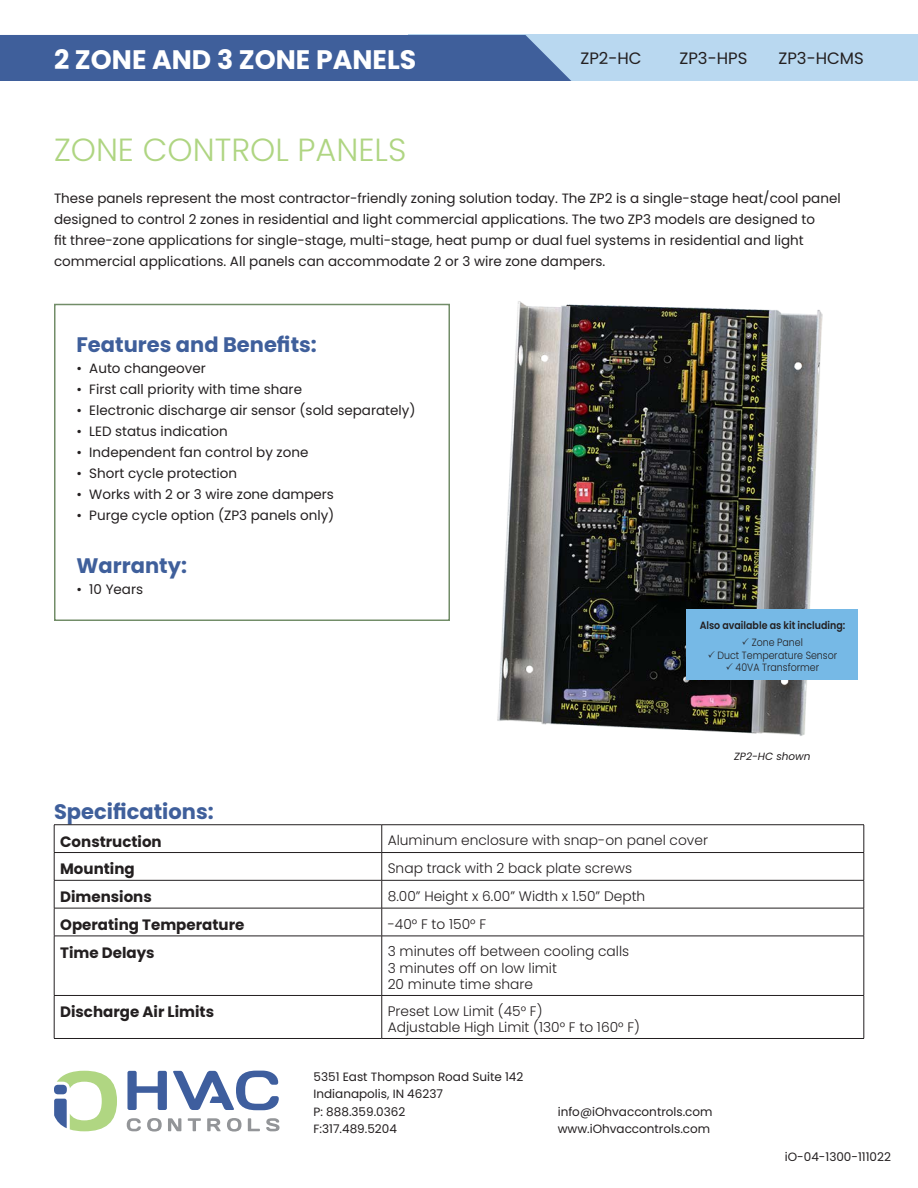
<style>
.page{position:relative;width:918px;height:1188px;background:#fff}
.page>*{position:absolute;margin:0;border:0;box-sizing:border-box;transform-origin:0 0}
.Header_2{font:300 31.95px "Poppins";color:#afd582}
.t1{font:700 26.7px "Poppins";color:#fff}
.t2{font:700 21px "Poppins";color:#3f5f9b}
.t3{font:16.5px "Poppins";color:#231f20}
.t4{font:700 15px "Poppins";color:#231f20}
.t5{font:300 13.8px "Poppins";color:#231f20}
.Body{font:13.5px/21px "Poppins";color:#231f20}
.Features{font:13.5px "Poppins";color:#231f20}
.t6{font:12px/17.4px "Poppins";color:#231f20}
.t7{font:300 10.5px "Poppins";color:#231f20;scale:.9 1}
.t8{font:600 10.5px "Poppins";color:#231f20;scale:.9 1}
.t9{font:italic 10.5px "Poppins";color:#231f20}
</style>
<div class="page">
<svg style="left:127px;top:1118px;width:14px;height:13px"></svg>
<svg style="left:147px;top:1118px;width:15px;height:14px"></svg>
<svg style="left:168px;top:1118px;width:13px;height:13px"></svg>
<svg style="left:188px;top:1118px;width:13px;height:13px"></svg>
<svg style="left:207px;top:1118px;width:14px;height:13px"></svg>
<svg style="left:227px;top:1118px;width:15px;height:14px"></svg>
<svg style="left:248px;top:1118px;width:12px;height:13px"></svg>
<svg style="left:266px;top:1118px;width:14px;height:13px"></svg>
<svg style="left:127px;top:1071px;width:40px;height:39px"></svg>
<svg style="left:173px;top:1071px;width:106px;height:39px"></svg>
<svg style="left:54px;top:1071px;width:63px;height:60px"></svg>
<div style="left:408px;top:35px;width:510px;height:46px;background:#b9d8f0"></div>
<div style="left:0;top:35px;width:571px;height:46px;background:#3f5f9b"></div>
<svg style="left:55px;top:825px;width:809px;height:213px"></svg>
<hr style="left:54px;top:824px;width:328px;height:1px;background:#231f20">
<hr style="left:382px;top:824px;width:482px;height:1px;background:#231f20">
<hr style="left:54px;top:852px;width:328px;height:1px;background:#231f20">
<hr style="left:382px;top:852px;width:482px;height:1px;background:#231f20">
<hr style="left:54px;top:880px;width:328px;height:1px;background:#231f20">
<hr style="left:382px;top:880px;width:482px;height:1px;background:#231f20">
<hr style="left:54px;top:908px;width:328px;height:1px;background:#231f20">
<svg style="left:54px;top:825px;width:1px;height:111px"></svg>
<hr style="left:382px;top:908px;width:482px;height:1px;background:#231f20">
<svg style="left:382px;top:825px;width:1px;height:111px"></svg>
<svg style="left:864px;top:825px;width:1px;height:111px"></svg>
<hr style="left:54px;top:936px;width:328px;height:1px;background:#231f20">
<hr style="left:54px;top:936px;width:1px;height:59px;background:#231f20">
<hr style="left:382px;top:936px;width:482px;height:1px;background:#231f20">
<hr style="left:382px;top:936px;width:1px;height:59px;background:#231f20">
<hr style="left:864px;top:936px;width:1px;height:59px;background:#231f20">
<hr style="left:54px;top:995px;width:328px;height:1px;background:#231f20">
<hr style="left:54px;top:996px;width:1px;height:42px;background:#231f20">
<hr style="left:382px;top:995px;width:482px;height:1px;background:#231f20">
<hr style="left:382px;top:996px;width:1px;height:42px;background:#231f20">
<hr style="left:864px;top:996px;width:1px;height:42px;background:#231f20">
<hr style="left:54px;top:1038px;width:328px;height:1px;background:#231f20">
<hr style="left:382px;top:1038px;width:482px;height:1px;background:#231f20">
<div style="left:54px;top:304px;width:396px;height:317px;border:2px solid #728d68"></div>
<img style="left:497px;top:301px;width:326px;height:435px">
<div style="left:687px;top:609px;width:171px;height:71px;background:#76b9e6"></div>
<p class="t1" style="left:54px;top:44px;width:364px">2 ZONE AND 3 ZONE PANELS</p>
<p class="Header_2" style="left:54px;top:131px;width:354px">ZONE CONTROL PANELS</p>
<p class="t3" style="left:580px;top:49px;width:63px">ZP2-HC</p>
<p class="t3" style="left:680px;top:49px;width:69px">ZP3-HPS</p>
<p class="t3" style="left:778px;top:49px;width:87px">ZP3-HCMS</p>
<p class="Body" style="left:54px;top:188px;width:788px">These panels represent the most contractor-friendly zoning solution today. The ZP2 is a single-stage heat/cool panel designed to control 2 zones in residential and light commercial applications. The two ZP3 models are designed to<br>fit three-zone applications for single-stage, multi-stage, heat pump or dual fuel systems in residential and light commercial applications. All panels can accommodate 2 or 3 wire zone dampers.</p>
<p class="t2" style="left:76px;top:333px;width:242px">Features and Benefits:</p>
<p class="Body" style="left:76px;top:358px;width:131px">• Auto changeover</p>
<p class="Body" style="left:76px;top:379px;width:227px">• First call priority with time share</p>
<p class="Body" style="left:76px;top:400px;width:341px">• Electronic discharge air sensor (sold separately)</p>
<p class="Body" style="left:76px;top:421px;width:153px">• LED status indication</p>
<p class="Body" style="left:76px;top:442px;width:233px">• Independent fan control by zone</p>
<p class="Body" style="left:76px;top:463px;width:162px">• Short cycle protection</p>
<p class="Body" style="left:76px;top:484px;width:259px">• Works with 2 or 3 wire zone dampers</p>
<p class="Body" style="left:76px;top:505px;width:259px">• Purge cycle option (ZP3 panels only)</p>
<p class="t2" style="left:76px;top:554px;width:112px">Warranty:</p>
<p class="Features" style="left:76px;top:582px;width:68px">• 10 Years</p>
<p class="t8" style="left:700px;top:619px;width:163px">Also available as kit including:</p>
<p class="t7" style="left:752px;top:636px;width:58px">Zone Panel</p>
<p class="t7" style="left:718px;top:649px;width:135px">Duct Temperature Sensor</p>
<p class="t7" style="left:736px;top:662px;width:94px">40VA Transformer</p>
<p class="t9" style="left:734px;top:750px;width:78px">ZP2-HC shown</p>
<p class="t2" style="left:54px;top:799px;width:161px">Specifications:</p>
<p class="t4" style="left:60px;top:833px;width:103px">Construction</p>
<p class="t5" style="left:388px;top:832px;width:322px">Aluminum enclosure with snap-on panel cover</p>
<p class="t4" style="left:60px;top:860px;width:76px">Mounting</p>
<p class="t5" style="left:388px;top:860px;width:246px">Snap track with 2 back plate screws</p>
<p class="t4" style="left:60px;top:888px;width:93px">Dimensions</p>
<p class="t5" style="left:388px;top:888px;width:259px">8.00” Height x 6.00” Width x 1.50” Depth</p>
<p class="t4" style="left:60px;top:916px;width:186px">Operating Temperature</p>
<p class="t5" style="left:388px;top:916px;width:100px">-40° F to 150° F</p>
<p class="t4" style="left:60px;top:944px;width:96px">Time Delays</p>
<p class="t5" style="left:388px;top:944px;width:243px">3 minutes off between cooling calls</p>
<p class="t5" style="left:388px;top:960px;width:171px">3 minutes off on low limit</p>
<p class="t5" style="left:388px;top:977px;width:147px">20 minute time share</p>
<p class="t4" style="left:60px;top:1003px;width:155px">Discharge Air Limits</p>
<p class="t5" style="left:388px;top:1003px;width:156px">Preset Low Limit (45° F)</p>
<p class="t5" style="left:388px;top:1020px;width:254px">Adjustable High Limit (130° F to 160° F)</p>
<p class="t6" style="left:314px;top:1068px;width:211px">5351 East Thompson Road Suite 142<br>Indianapolis, IN 46237<br>P: 888.359.0362<br>F:317.489.5204</p>
<p class="t6" style="left:558px;top:1103px;width:156px">info@iOhvaccontrols.com www.iOhvaccontrols.com</p>
<p class="t6" style="left:785px;top:1148px;width:108px">iO-04-1300-111022</p>
</div>
